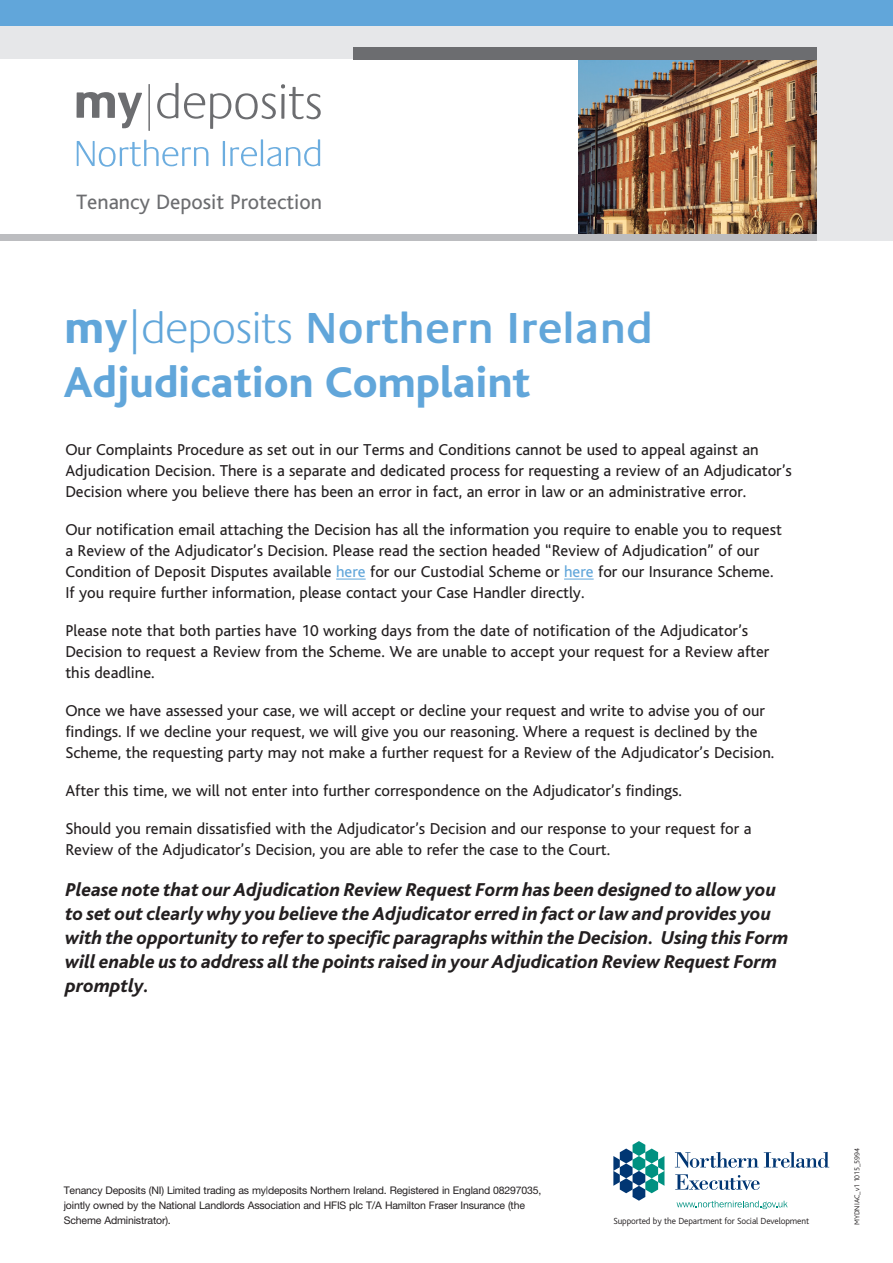
<style>
.page{position:relative;width:893px;height:1263px;background:#fff}
.page>*{position:absolute;margin:0;border:0;box-sizing:border-box;transform-origin:0 0}
.t1{font:600 45px "Praxis";color:#61a6da}
.t2{font:800 45px "Bliss";color:#61a6da}
.t3{font:21.75px "Bliss";color:#6c6d70}
.t4{font:italic 800 19.5px/24px "Bliss";color:#231f20}
.t5{font:16.5px/21px "Bliss";color:#231f20}
.t6{font:10.5px/15px "Helvetica Neue";letter-spacing:-.015em;color:#231f20}
.t7{font:300 9.3px "Bliss";letter-spacing:-.01em;color:#231f20}
.t8{font:300 7.5px "Bliss";color:#231f20}
.s1{font-weight:700}
.s2{font-weight:300}
.s3{color:#61a6da}
</style>
<div class="page">
<div style="left:0;top:0;width:893px;height:240px;background:#e6e7e9"></div>
<div style="left:0;top:0;width:893px;height:26px;background:#61a6da"></div>
<div style="left:0;top:60px;width:816px;height:178px;background:#fff"></div>
<svg style="left:77px;top:92px;width:65px;height:36px"></svg>
<svg style="left:157px;top:83px;width:164px;height:46px"></svg>
<hr style="left:149px;top:84px;width:1px;height:47px;background:#6c6d70">
<svg style="left:77px;top:140px;width:131px;height:27px"></svg>
<hr style="left:223px;top:141px;width:2px;height:25px;background:#6caddf">
<svg style="left:230px;top:147px;width:27px;height:19px"></svg>
<hr style="left:261px;top:139px;width:2px;height:27px;background:#6caddf">
<svg style="left:267px;top:139px;width:53px;height:27px"></svg>
<div style="left:0;top:234px;width:816px;height:6px;background:#bcbdc0"></div>
<img style="left:578px;top:60px;width:238px;height:174px">
<div style="left:353px;top:47px;width:463px;height:13px;background:#6c6d70"></div>
<hr style="left:336px;top:579px;width:30px;height:1px;background:#61a6da">
<hr style="left:564px;top:579px;width:30px;height:1px;background:#61a6da">
<svg style="left:613px;top:1141px;width:51px;height:60px"></svg>
<svg style="left:677px;top:1201px;width:111px;height:8px"></svg>
<svg style="left:675px;top:1152px;width:154px;height:16px"></svg>
<svg style="left:675px;top:1174px;width:85px;height:16px"></svg>
<h2 class="t3" style="left:76px;top:190px;width:248px">Tenancy Deposit Protection</h2>
<h1 class="t1" style="left:64px;top:304px;width:591px"><span class="s1">my</span><span class="s2">|deposits</span> Northern Ireland</h1>
<h1 class="t2" style="left:64px;top:359px;width:468px">Adjudication Complaint</h1>
<p class="t5" style="left:65px;top:439px;width:728px">Our Complaints Procedure as set out in our Terms and Conditions cannot be used to appeal against an<br>Adjudication Decision. There is a separate and dedicated process for requesting a review of an Adjudicator’s<br>Decision where you believe there has been an error in fact, an error in law or an administrative error.</p>
<p class="t5" style="left:65px;top:519px;width:718px">Our notification email attaching the Decision has all the information you require to enable you to request a Review of the Adjudicator’s Decision. Please read the section headed “Review of Adjudication” of our Condition of Deposit Disputes available <span class="s3">here</span> for our Custodial Scheme or <span class="s3">here</span> for our Insurance Scheme.<br>If you require further information, please contact your Case Handler directly.</p>
<p class="t5" style="left:65px;top:620px;width:705px">Please note that both parties have 10 working days from the date of notification of the Adjudicator’s<br>Decision to request a Review from the Scheme. We are unable to accept your request for a Review after this deadline.</p>
<p class="t5" style="left:65px;top:700px;width:710px">Once we have assessed your case, we will accept or decline your request and write to advise you of our findings. If we decline your request, we will give you our reasoning. Where a request is declined by the<br>Scheme, the requesting party may not make a further request for a Review of the Adjudicator’s Decision.</p>
<p class="t5" style="left:65px;top:780px;width:618px">After this time, we will not enter into further correspondence on the Adjudicator’s findings.</p>
<p class="t5" style="left:65px;top:818px;width:688px">Should you remain dissatisfied with the Adjudicator’s Decision and our response to your request for a<br>Review of the Adjudicator’s Decision, you are able to refer the case to the Court.</p>
<p class="t4" style="left:65px;top:878px;width:725px">Please note that our Adjudication Review Request Form has been designed to allow you to set out clearly why you believe the Adjudicator erred in fact or law and provides you with the opportunity to refer to specific paragraphs within the Decision. Using this Form will enable us to address all the points raised in your Adjudication Review Request Form promptly.</p>
<p class="t6" style="left:64px;top:1183px;width:479px">Tenancy Deposits (NI) Limited trading as my|deposits Northern Ireland. Registered in England 08297035, jointly owned by the National Landlords Association and HFIS plc T/A Hamilton Fraser Insurance (the<br>Scheme Administrator).</p>
<p class="t7" style="left:613px;top:1216px;width:197px">Supported by the Department for Social Development</p>
<p class="t8" style="left:853px;top:1225px;width:79px;rotate:-90deg">MYDNIAC_v1 1015_5994</p>
</div>
